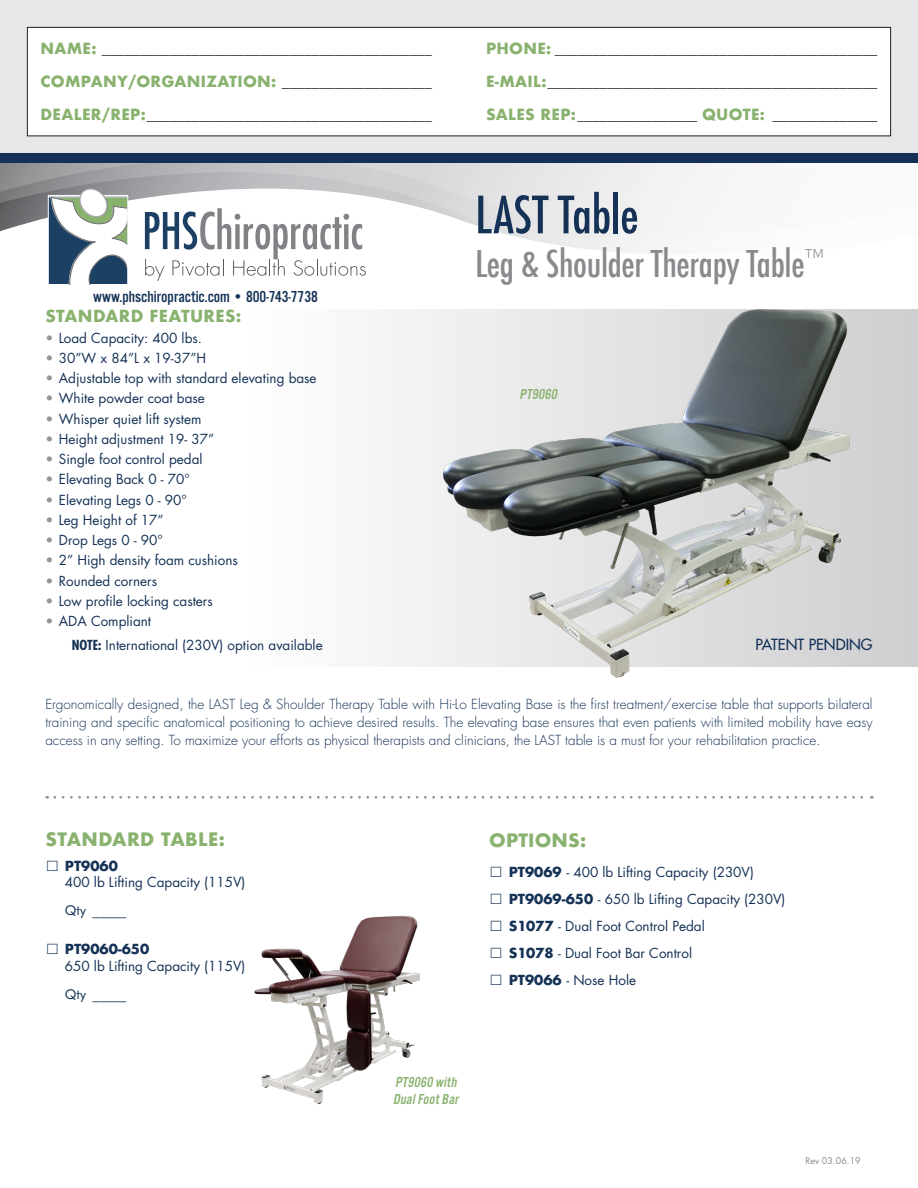
<style>
.page{position:relative;width:918px;height:1188px;background:#fff}
.page>*{position:absolute;margin:0;border:0;box-sizing:border-box;transform-origin:0 0}
.t1{font:500 condensed 49.95px "Futura";letter-spacing:-.01em;color:#153256}
.t2{font:500 condensed 36px "Futura";letter-spacing:-.01em;color:#8a8a8e}
.t3{font:700 18px "Futura";letter-spacing:.01em;color:#8ab26f}
.t4{font:16.5px "Alternate Got No 3 D";color:#153256}
.t5{font:700 16.2px "Futura";letter-spacing:.02em;color:#8ab26f}
.t6{font:700 15px "Minion Pro";color:#231f20}
.t7{font:700 15px "Futura";letter-spacing:.02em;color:#8ab26f}
.t8{font:italic 15px/16.5px "Alternate Got No 3 D";color:#8ab26f}
.t9{font:15px "Futura";color:#153256}
.t10{font:13.5px "Futura";color:#153256}
.t11{font:300 13.5px/18px "Futura";color:#153256;text-align:justify}
.t12{font:700 13.5px "Futura";color:#153256}
.t13{font:13.5px "Futura BT";color:#153256}
.t14{font:9px "Futura";color:#8a8a8e}
.s1{font-family:"Futura";color:#8ab26f}
.s2{font-family:"Minion Pro";color:#231f20}
.s3{color:#939598}
.s4{font-weight:700;font-stretch:condensed}
.s5{font-weight:700}
</style>
<div class="page">
<svg style="left:0;top:162px;width:918px;height:91px"></svg>
<div style="left:0;top:0;width:918px;height:154px;background:#e6e7e9"></div>
<div style="left:27px;top:27px;width:864px;height:109px;background:#fff"></div>
<div style="left:27px;top:27px;width:864px;height:109px;border:1px solid #231f20"></div>
<svg style="left:145px;top:208px;width:221px;height:73px"></svg>
<svg style="left:48px;top:186px;width:80px;height:98px"></svg>
<div style="left:0;top:153px;width:918px;height:9px;background:#153256"></div>
<svg style="left:383px;top:309px;width:535px;height:358px;fill:#d2d2d4"></svg>
<svg style="left:55px;top:796px;width:817px;height:3px"></svg>
<img style="left:254px;top:915px;width:166px;height:189px">
<img style="left:434px;top:309px;width:432px;height:369px">
<p class="t6" style="left:40px;top:39px;width:393px"><span class="s1">NAME:</span> ____________________________________________</p>
<p class="t7" style="left:40px;top:71px;width:393px">COMPANY/ORGANIZATION: <span class="s2">____________________</span></p>
<p class="t6" style="left:40px;top:105px;width:393px"><span class="s1">DEALER/REP:</span>______________________________________</p>
<p class="t4" style="left:93px;top:288px;width:226px">www.phschiropractic.com • 800-743-7738</p>
<p class="t5" style="left:45px;top:305px;width:197px">STANDARD FEATURES:</p>
<p class="t10" style="left:45px;top:328px;width:158px"><span class="s3">•</span> Load Capacity: 400 lbs.</p>
<p class="t10" style="left:45px;top:349px;width:162px"><span class="s3">•</span> 30”W x 84”L x 19-37”H</p>
<p class="t10" style="left:45px;top:369px;width:273px"><span class="s3">•</span> Adjustable top with standard elevating base</p>
<p class="t10" style="left:45px;top:389px;width:161px"><span class="s3">•</span> White powder coat base</p>
<p class="t10" style="left:45px;top:409px;width:158px"><span class="s3">•</span> Whisper quiet lift system</p>
<p class="t10" style="left:45px;top:430px;width:170px"><span class="s3">•</span> Height adjustment 19- 37”</p>
<p class="t10" style="left:45px;top:450px;width:159px"><span class="s3">•</span> Single foot control pedal</p>
<p class="t10" style="left:45px;top:470px;width:146px"><span class="s3">•</span> Elevating Back 0 - 70°</p>
<p class="t10" style="left:45px;top:490px;width:143px"><span class="s3">•</span> Elevating Legs 0 - 90°</p>
<p class="t10" style="left:45px;top:511px;width:120px"><span class="s3">•</span> Leg Height of 17”</p>
<p class="t10" style="left:45px;top:531px;width:119px"><span class="s3">•</span> Drop Legs 0 - 90°</p>
<p class="t10" style="left:45px;top:551px;width:194px"><span class="s3">•</span> 2” High density foam cushions</p>
<p class="t10" style="left:45px;top:571px;width:113px"><span class="s3">•</span> Rounded corners</p>
<p class="t10" style="left:45px;top:592px;width:169px"><span class="s3">•</span> Low profile locking casters</p>
<p class="t10" style="left:45px;top:612px;width:107px"><span class="s3">•</span> ADA Compliant</p>
<p class="t6" style="left:486px;top:39px;width:393px"><span class="s1">PHONE:</span> ___________________________________________</p>
<p class="t6" style="left:486px;top:72px;width:393px"><span class="s1">E-MAIL:</span>____________________________________________</p>
<p class="t6" style="left:486px;top:105px;width:393px"><span class="s1">SALES REP:</span>________________ <span class="s1">QUOTE:</span> ______________</p>
<p class="t1" style="left:475px;top:183px;width:165px">LAST Table</p>
<p class="t2" style="left:475px;top:240px;width:350px">Leg &amp; Shoulder Therapy Table<sup>™</sup></p>
<p class="t8" style="left:519px;top:386px;width:42px">PT9060</p>
<p class="t10" style="left:72px;top:636px;width:252px"><span class="s4">NOTE:</span> International (230V) option available</p>
<p class="t9" style="left:756px;top:635px;width:119px">PATENT PENDING</p>
<p class="t11" style="left:45px;top:696px;width:829px">Ergonomically designed, the LAST Leg &amp; Shoulder Therapy Table with Hi-Lo Elevating Base is the first treatment/exercise table that supports bilateral training and specific anatomical positioning to achieve desired results. The elevating base ensures that even patients with limited mobility have easy access in any setting. To maximize your efforts as physical therapists and clinicians, the LAST table is a must for your rehabilitation practice.</p>
<p class="t3" style="left:45px;top:826px;width:181px">STANDARD TABLE:</p>
<p class="t12" style="left:45px;top:856px;width:74px">□ PT9060</p>
<p class="t10" style="left:65px;top:873px;width:182px">400 lb Lifting Capacity (115V)</p>
<p class="t13" style="left:65px;top:902px;width:63px">Qty _____</p>
<p class="t12" style="left:45px;top:940px;width:105px">□ PT9060-650</p>
<p class="t10" style="left:65px;top:956px;width:182px">650 lb Lifting Capacity (115V)</p>
<p class="t13" style="left:65px;top:986px;width:63px">Qty _____</p>
<p class="t3" style="left:489px;top:828px;width:98px">OPTIONS:</p>
<p class="t10" style="left:489px;top:863px;width:266px">□ <span class="s5">PT9069</span> - 400 lb Lifting Capacity (230V)</p>
<p class="t10" style="left:489px;top:890px;width:298px">□ <span class="s5">PT9069-650</span> - 650 lb Lifting Capacity (230V)</p>
<p class="t10" style="left:489px;top:917px;width:217px">□ <span class="s5">S1077</span> - Dual Foot Control Pedal</p>
<p class="t10" style="left:489px;top:944px;width:204px">□ <span class="s5">S1078</span> - Dual Foot Bar Control</p>
<p class="t10" style="left:489px;top:971px;width:148px">□ <span class="s5">PT9066</span> - Nose Hole</p>
<p class="t8" style="left:393px;top:1074px;width:70px">PT9060 with<br>DualFootBar</p>
<p class="t14" style="left:805px;top:1154px;width:57px">Rev 03.06.19</p>
</div>
